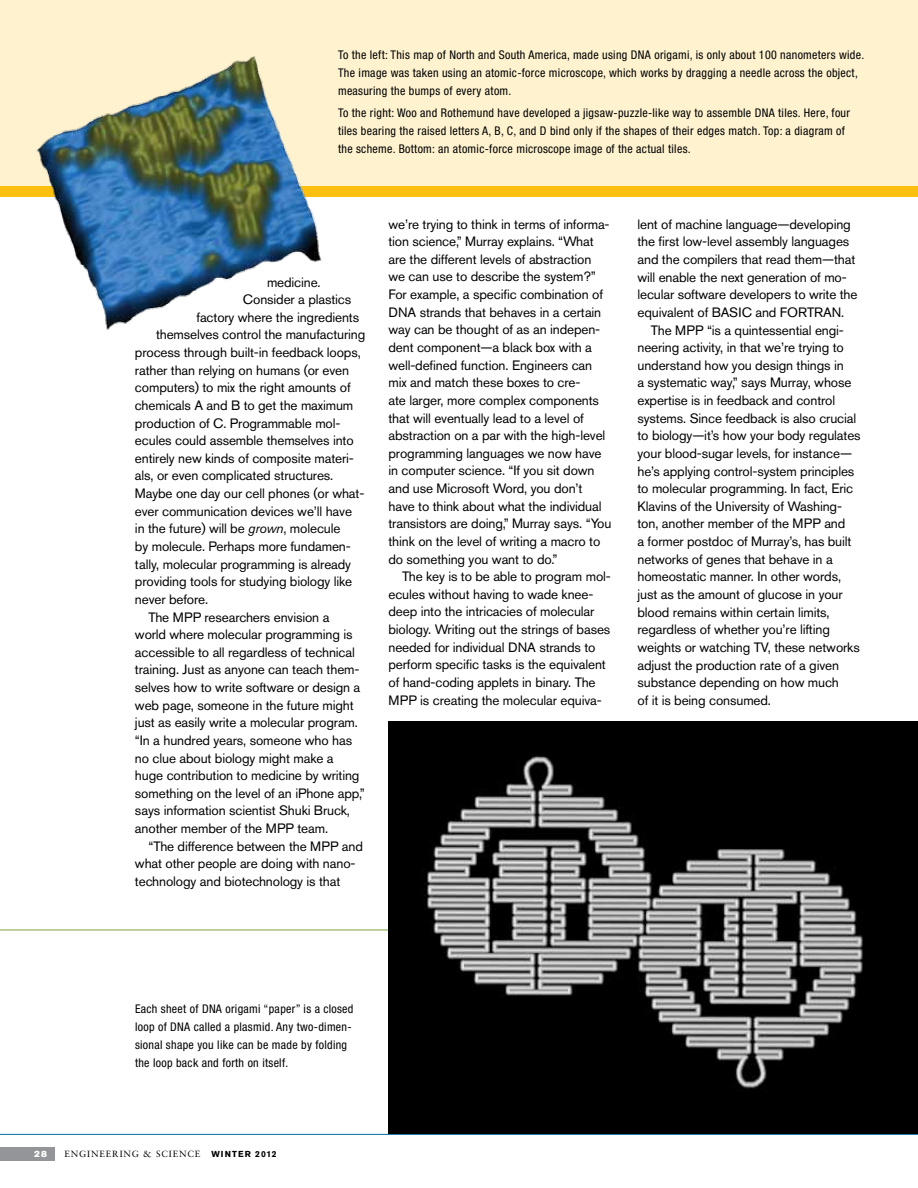
<style>
.page{position:relative;width:918px;height:1188px;background:#fff}
.page>*{position:absolute;margin:0;border:0;box-sizing:border-box;transform-origin:0 0}
.t1{font:13.5px/17.7px "Akzidenz Grotesk Pro";letter-spacing:-.01em;color:#000}
.t2{font:condensed 12px/18px "Helvetica Neue";letter-spacing:.025em;color:#000}
.t3{font:9px "Sabon LT Std";letter-spacing:.1em;color:#000}
.t4{font:9px "Akzidenz Grotesk Pro Super";color:#fff}
.s1{font-style:italic}
.s2{font-family:"Akzidenz Grotesk Pro";font-weight:700;font-size:8.7px}
</style>
<div class="page">
<div style="left:0;top:0;width:918px;height:186px;background:#fef2cf"></div>
<hr style="left:0;top:930px;width:918px;height:1px;background:#79a342">
<div style="left:0;top:186px;width:918px;height:11px;background:#fec00f"></div>
<div style="left:0;top:1147px;width:54px;height:14px;background:#939598"></div>
<hr style="left:0;top:1134px;width:918px;height:1px;background:#006a9e">
<img style="left:388px;top:721px;width:530px;height:413px">
<img style="left:36px;top:31px;width:285px;height:299px">
<p class="t2" style="left:338px;top:46px;width:301px">To the left: This map of North and South America, made using DNA</p>
<p class="t2" style="left:338px;top:46px;width:528px;text-indent:316px">origami, is only about 100 nanometers wide.<br>The image was taken using an atomic-force microscope, which works by dragging a needle across the object, measuring the bumps of every atom.</p>
<p class="t2" style="left:338px;top:104px;width:425px">To the right: Woo and Rothemund have developed a jigsaw-puzzle-like way to assemble DNA</p>
<p class="t2" style="left:338px;top:104px;width:513px;text-indent:440px">tiles. Here, four tiles bearing the raised letters A, B, C, and D bind only if the shapes of their edges match. Top: a diagram of the scheme. Bottom: an atomic-force microscope image of the actual tiles.</p>
<p class="t1" style="left:267px;top:273px;width:55px">medicine.</p>
<p class="t1" style="left:243px;top:291px;width:110px">Consider a plastics</p>
<p class="t1" style="left:197px;top:308px;width:164px">factory where the ingredients</p>
<p class="t1" style="left:156px;top:326px;width:211px">themselves control the manufacturing</p>
<p class="t1" style="left:135px;top:343px;width:227px">process through built-in feedback loops,</p>
<p class="t1" style="left:135px;top:361px;width:216px">rather than relying on humans (or even</p>
<p class="t1" style="left:135px;top:379px;width:217px">computers) to mix the right amounts of</p>
<p class="t1" style="left:135px;top:396px;width:220px">chemicals A and B to get the maximum</p>
<p class="t1" style="left:135px;top:414px;width:207px">production of C. Programmable mol-</p>
<p class="t1" style="left:135px;top:432px;width:220px">ecules could assemble themselves into</p>
<p class="t1" style="left:135px;top:449px;width:220px">entirely new kinds of composite materi-</p>
<p class="t1" style="left:135px;top:467px;width:200px">als, or even complicated structures.</p>
<p class="t1" style="left:135px;top:484px;width:231px">Maybe one day our cell phones (or what-</p>
<p class="t1" style="left:135px;top:502px;width:219px">ever communication devices we’ll have</p>
<p class="t1" style="left:135px;top:520px;width:207px">in the future) will be <span class="s1">grown</span>, molecule</p>
<p class="t1" style="left:135px;top:537px;width:217px">by molecule. Perhaps more fundamen-</p>
<p class="t1" style="left:135px;top:555px;width:218px">tally, molecular programming is already</p>
<p class="t1" style="left:135px;top:573px;width:219px">providing tools for studying biology like</p>
<p class="t1" style="left:135px;top:590px;width:75px">never before.</p>
<p class="t1" style="left:148px;top:608px;width:182px">The MPP researchers envision a</p>
<p class="t1" style="left:135px;top:626px;width:219px">world where molecular programming is</p>
<p class="t1" style="left:135px;top:643px;width:221px">accessible to all regardless of technical</p>
<p class="t1" style="left:135px;top:661px;width:226px">training. Just as anyone can teach them-</p>
<p class="t1" style="left:135px;top:678px;width:227px">selves how to write software or design a</p>
<p class="t1" style="left:135px;top:696px;width:220px">web page, someone in the future might</p>
<p class="t1" style="left:135px;top:714px;width:224px">just as easily write a molecular program.</p>
<p class="t1" style="left:135px;top:731px;width:219px">“In a hundred years, someone who has</p>
<p class="t1" style="left:135px;top:749px;width:200px">no clue about biology might make a</p>
<p class="t1" style="left:135px;top:767px;width:226px">huge contribution to medicine by writing</p>
<p class="t1" style="left:135px;top:784px;width:232px">something on the level of an iPhone app,”</p>
<p class="t1" style="left:135px;top:802px;width:216px">says information scientist Shuki Bruck,</p>
<p class="t1" style="left:135px;top:819px;width:195px">another member of the MPP team.</p>
<p class="t1" style="left:148px;top:837px;width:216px">“The difference between the MPP and</p>
<p class="t1" style="left:135px;top:855px;width:222px">what other people are doing with nano-</p>
<p class="t1" style="left:135px;top:872px;width:207px">technology and biotechnology is that</p>
<p class="t1" style="left:388px;top:215px;width:225px">we’re trying to think in terms of informa&shy;tion science,” Murray explains. “What are the different levels of abstraction we can use to describe the system?” For example, a specific combination of DNA strands that behaves in a certain way can be thought of as an indepen&shy;dent component—a black box with a well-defined function. Engineers can mix and match these boxes to cre-<br>ate larger, more complex components that will eventually lead to a level of abstraction on a par with the high-level programming languages we now have in computer science. “If you sit down and use Microsoft Word, you don’t have to think about what the individual transistors are doing,” Murray says. “You think on the level of writing a macro to do something you want to do.”</p>
<p class="t1" style="left:388px;top:568px;width:224px;text-indent:14px">The key is to be able to program mol&shy;ecules without having to wade knee&shy;deep into the intricacies of molecular biology. Writing out the strings of bases needed for individual DNA strands to perform specific tasks is the equivalent of hand-coding applets in binary. The MPP is creating the molecular equiva-</p>
<p class="t1" style="left:637px;top:215px;width:215px">lent of machine language—developing</p>
<p class="t1" style="left:637px;top:233px;width:213px">the first low-level assembly languages</p>
<p class="t1" style="left:637px;top:250px;width:219px">and the compilers that read them—that</p>
<p class="t1" style="left:637px;top:268px;width:211px">will enable the next generation of mo-</p>
<p class="t1" style="left:637px;top:286px;width:222px">lecular software developers to write the</p>
<p class="t1" style="left:637px;top:303px;width:208px">equivalent of BASIC and FORTRAN.</p>
<p class="t1" style="left:651px;top:321px;width:194px">The MPP “is a quintessential engi-</p>
<p class="t1" style="left:637px;top:339px;width:208px">neering activity, in that we’re trying to</p>
<p class="t1" style="left:637px;top:356px;width:208px">understand how you design things in</p>
<p class="t1" style="left:637px;top:374px;width:215px">a systematic way,” says Murray, whose</p>
<p class="t1" style="left:637px;top:391px;width:199px">expertise is in feedback and control</p>
<p class="t1" style="left:637px;top:409px;width:220px">systems. Since feedback is also crucial</p>
<p class="t1" style="left:637px;top:427px;width:225px">to biology—it’s how your body regulates</p>
<p class="t1" style="left:637px;top:444px;width:216px">your blood-sugar levels, for instance—</p>
<p class="t1" style="left:637px;top:462px;width:218px">he’s applying control-system principles</p>
<p class="t1" style="left:637px;top:480px;width:217px">to molecular programming. In fact, Eric</p>
<p class="t1" style="left:637px;top:497px;width:206px">Klavins of the University of Washing-</p>
<p class="t1" style="left:637px;top:515px;width:209px">ton, another member of the MPP and</p>
<p class="t1" style="left:637px;top:532px;width:216px">a former postdoc of Murray’s, has built</p>
<p class="t1" style="left:637px;top:550px;width:197px">networks of genes that behave in a</p>
<p class="t1" style="left:637px;top:568px;width:205px">homeostatic manner. In other words,</p>
<p class="t1" style="left:637px;top:585px;width:207px">just as the amount of glucose in your</p>
<p class="t1" style="left:637px;top:603px;width:194px">blood remains within certain limits,</p>
<p class="t1" style="left:637px;top:621px;width:194px">regardless of whether you’re lifting</p>
<p class="t1" style="left:637px;top:638px;width:224px">weights or watching TV, these networks</p>
<p class="t1" style="left:637px;top:656px;width:203px">adjust the production rate of a given</p>
<p class="t1" style="left:637px;top:674px;width:203px">substance depending on how much</p>
<p class="t1" style="left:637px;top:691px;width:135px">of it is being consumed.</p>
<p class="t2" style="left:135px;top:1000px;width:75px">Each sheet of DNA</p>
<p class="t2" style="left:225px;top:1000px;width:130px">origami “paper” is a closed</p>
<p class="t2" style="left:135px;top:1018px;width:43px">loop of DNA</p>
<p class="t2" style="left:135px;top:1018px;width:218px;text-indent:59px">called a plasmid. Any two-dimen&shy;sional shape you like can be made by folding the loop back and forth on itself.</p>
<p class="t4" style="left:34px;top:1148px;width:14px">28</p>
<p class="t3" style="left:64px;top:1149px;width:214px">ENGINEERING &amp; SCIENCE <span class="s2">WINTER 2012</span></p>
</div>
